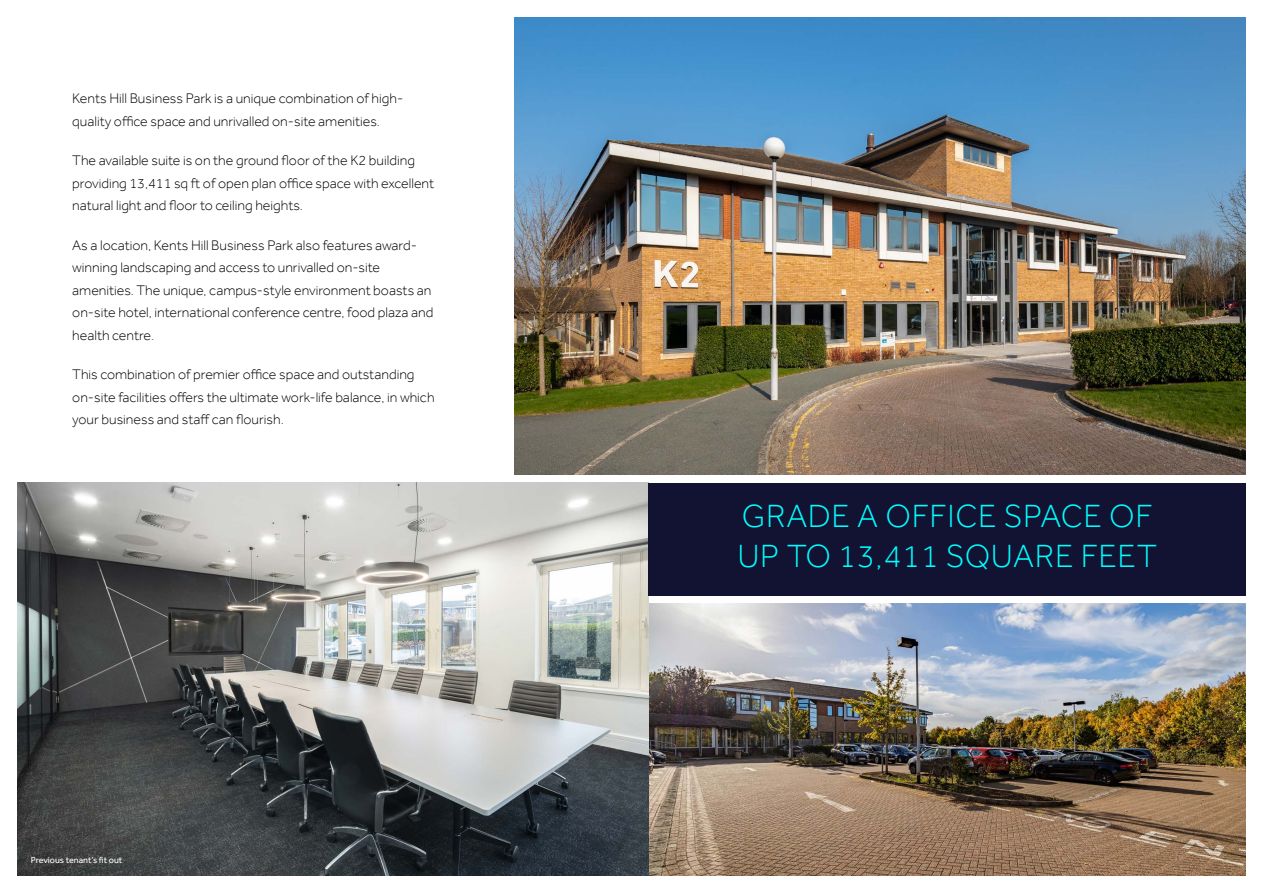
<style>
.page{position:relative;width:1263px;height:893px;background:#fff}
.page>*{position:absolute;margin:0;border:0;box-sizing:border-box;transform-origin:0 0}
.t1{font:300 33px/39.6px "Effra";letter-spacing:.02em;color:#0ff}
.t2{font:300 14.25px/22.5px "Effra";color:#000}
.t3{font:9px "Effra";color:#fff}
</style>
<div class="page">
<img style="left:514px;top:17px;width:732px;height:457px">
<img style="left:648px;top:604px;width:598px;height:272px">
<img style="left:17px;top:483px;width:631px;height:393px">
<div style="left:648px;top:483px;width:598px;height:112px;background:#121233"></div>
<p class="t2" style="left:72px;top:87px;width:332px">Kents Hill Business Park is a unique combination of high&shy;quality office space and unrivalled on-site amenities.</p>
<p class="t2" style="left:72px;top:149px;width:363px">The available suite is on the ground floor of the K2 building providing 13,411 sq ft of open plan office space with excellent natural light and floor to ceiling heights.</p>
<p class="t2" style="left:72px;top:233px;width:363px">As a location, Kents Hill Business Park also features award&shy;winning landscaping and access to unrivalled on-site amenities. The unique, campus-style environment boasts an on-site hotel, international conference centre, food plaza and health centre.</p>
<p class="t2" style="left:72px;top:363px;width:364px">This combination of premier office space and outstanding on-site facilities offers the ultimate work-life balance, in which your business and staff can flourish.</p>
<p class="t3" style="left:31px;top:854px;width:93px">Previous tenant’s fit out</p>
<p class="t1" style="left:737px;top:496px;width:421px">GRADE A OFFICE SPACE OF<br>UP TO 13,411 SQUARE FEET</p>
</div>
